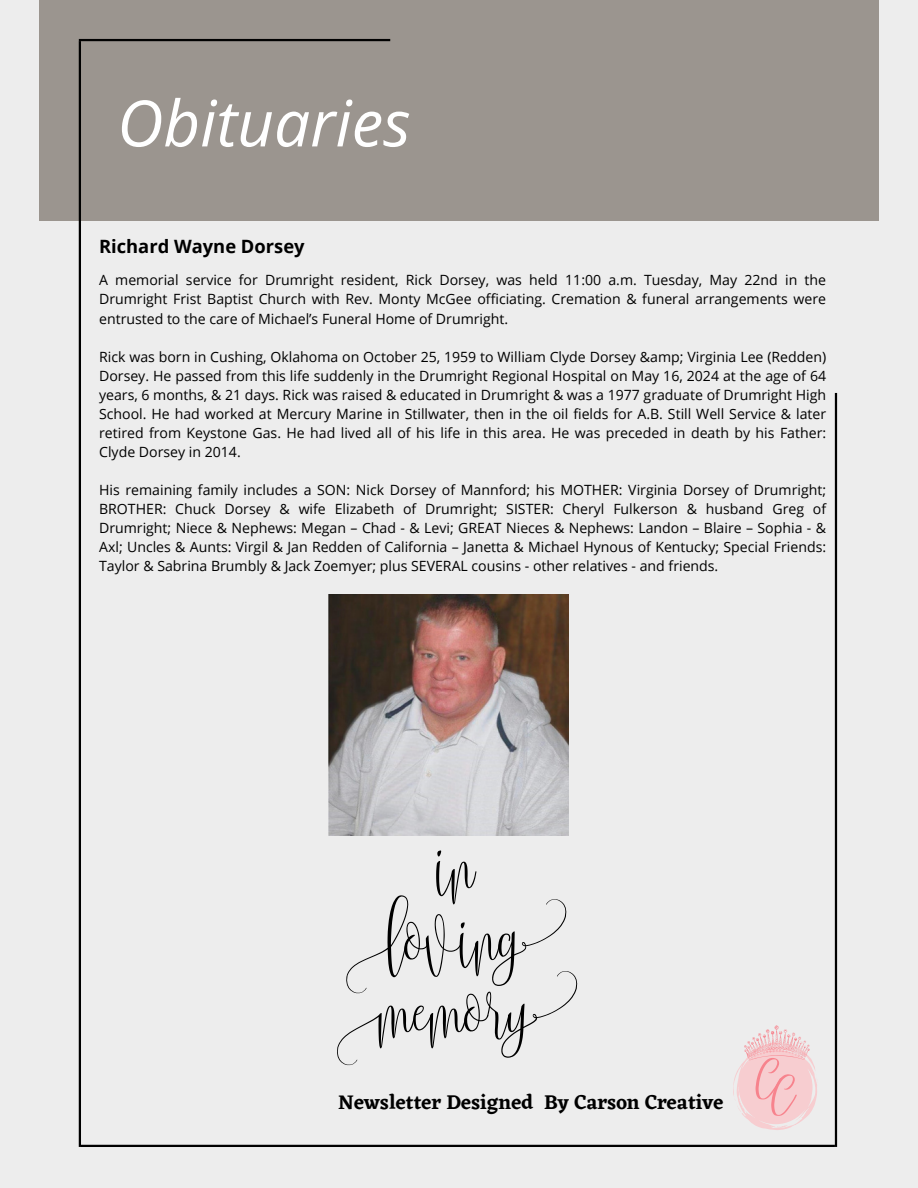
<style>
.page{position:relative;width:918px;height:1188px;background:#ededed}
.page>*{position:absolute;margin:0;border:0;box-sizing:border-box;transform-origin:0 0}
.t1{font:italic 63.9px "Open Sans";color:#fff}
.t2{font:600 20.55px "Eczar";color:#000}
.t3{font:700 18.3px "Open Sans";color:#000}
.t4{font:14.1px/19px "Open Sans";color:#000;text-align:justify}
</style>
<div class="page">
<div style="left:39px;top:0;width:840px;height:221px;background:#9b958f"></div>
<hr style="left:835px;top:393px;width:2px;height:754px;background:#000">
<hr style="left:79px;top:41px;width:2px;height:1106px;background:#000">
<hr style="left:79px;top:39px;width:311px;height:2px;background:#000">
<hr style="left:81px;top:1145px;width:754px;height:2px;background:#000">
<svg style="left:337px;top:851px;width:240px;height:214px"></svg>
<img style="left:328px;top:594px;width:241px;height:242px">
<svg style="left:733px;top:1025px;width:84px;height:105px"></svg>
<p class="t1" style="left:117px;top:78px;width:295px">Obituaries</p>
<p class="t3" style="left:99px;top:233px;width:207px">Richard Wayne Dorsey</p>
<p class="t4" style="left:99px;top:270px;width:729px">A memorial service for Drumright resident, Rick Dorsey, was held 11:00 a.m. Tuesday, May 22nd in the Drumright Frist Baptist Church with Rev. Monty McGee officiating. Cremation &amp; funeral arrangements were entrusted to the care of Michael’s Funeral Home of Drumright.</p>
<p class="t4" style="left:99px;top:347px;width:729px">Rick was born in Cushing, Oklahoma on October 25, 1959 to William Clyde Dorsey &amp;amp; Virginia Lee (Redden)<br>Dorsey. He passed from this life suddenly in the Drumright Regional Hospital on May 16, 2024 at the age of 64 years, 6 months, &amp; 21 days. Rick was raised &amp; educated in Drumright &amp; was a 1977 graduate of Drumright High School. He had worked at Mercury Marine in Stillwater, then in the oil fields for A.B. Still Well Service &amp; later retired from Keystone Gas. He had lived all of his life in this area. He was preceded in death by his Father:<br>Clyde Dorsey in 2014.</p>
<p class="t4" style="left:99px;top:480px;width:729px">His remaining family includes a SON: Nick Dorsey of Mannford; his MOTHER: Virginia Dorsey of Drumright; BROTHER: Chuck Dorsey &amp; wife Elizabeth of Drumright; SISTER: Cheryl Fulkerson &amp; husband Greg of Drumright; Niece &amp; Nephews: Megan – Chad - &amp; Levi; GREAT Nieces &amp; Nephews: Landon – Blaire – Sophia - &amp; Axl; Uncles &amp; Aunts: Virgil &amp; Jan Redden of California – Janetta &amp; Michael Hynous of Kentucky; Special Friends:<br>Taylor &amp; Sabrina Brumbly &amp; Jack Zoemyer; plus SEVERAL cousins - other relatives - and friends.</p>
<h2 class="t2" style="left:338px;top:1090px;width:387px">Newsletter Designed By Carson Creative</h2>
</div>
